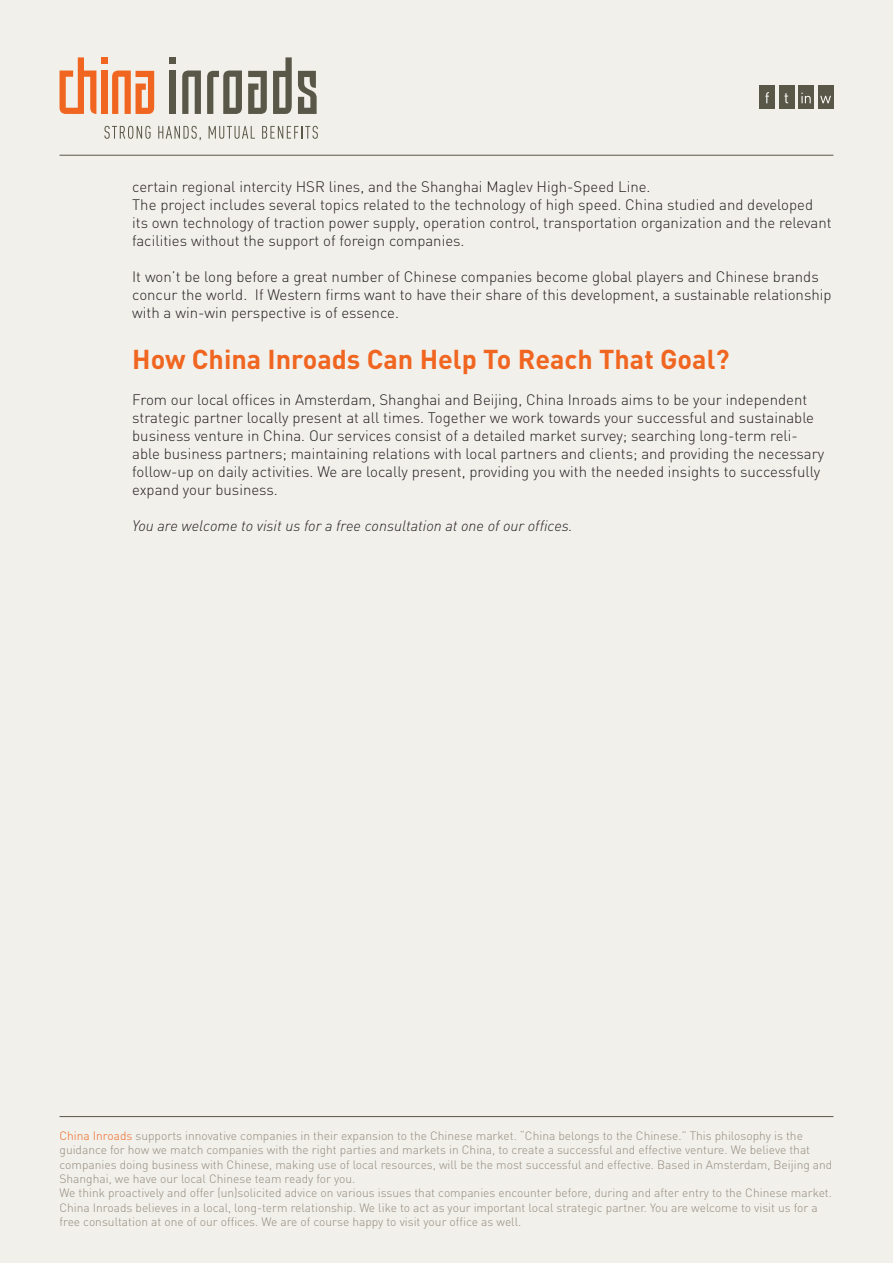
<style>
.page{position:relative;width:893px;height:1263px;background:#f1f0eb}
.page>*{position:absolute;margin:0;border:0;box-sizing:border-box;transform-origin:0 0}
.t1{font:700 27px "DIN";color:#f06621}
.t2{font:300 15px/18px "DIN";color:#231f20}
.t3{font:italic 300 15px "DIN";color:#231f20}
.t4{font:300 12px/14.4px "DIN";color:#948a7d}
.s1{color:#f06621}
</style>
<div class="page">
<hr style="left:60px;top:155px;width:773px;height:1px;background:#595747">
<div style="left:798px;top:86px;width:16px;height:23px;background:#595747"></div>
<svg style="left:801px;top:93px;width:10px;height:10px"></svg>
<div style="left:818px;top:86px;width:15px;height:23px;background:#595747"></div>
<svg style="left:820px;top:96px;width:11px;height:7px"></svg>
<div style="left:759px;top:86px;width:16px;height:23px;background:#595747"></div>
<svg style="left:765px;top:92px;width:4px;height:11px"></svg>
<div style="left:779px;top:86px;width:15px;height:23px;background:#595747"></div>
<svg style="left:784px;top:93px;width:4px;height:10px"></svg>
<svg style="left:248px;top:71px;width:19px;height:43px"></svg>
<svg style="left:273px;top:57px;width:19px;height:57px"></svg>
<svg style="left:298px;top:71px;width:19px;height:43px"></svg>
<div style="left:101px;top:71px;width:6px;height:43px;background:#f06621"></div>
<div style="left:170px;top:71px;width:6px;height:43px;background:#595747"></div>
<svg style="left:112px;top:70px;width:42px;height:44px"></svg>
<svg style="left:182px;top:70px;width:19px;height:44px"></svg>
<svg style="left:60px;top:57px;width:36px;height:57px"></svg>
<svg style="left:207px;top:70px;width:35px;height:44px"></svg>
<div style="left:101px;top:57px;width:6px;height:7px;background:#f06621"></div>
<div style="left:170px;top:57px;width:6px;height:7px;background:#595747"></div>
<svg style="left:104px;top:126px;width:47px;height:13px"></svg>
<svg style="left:158px;top:126px;width:43px;height:14px"></svg>
<svg style="left:209px;top:126px;width:46px;height:13px"></svg>
<svg style="left:262px;top:126px;width:56px;height:13px"></svg>
<hr style="left:60px;top:1116px;width:773px;height:1px;background:#595747">
<p class="t2" style="left:132px;top:178px;width:701px">certain regional intercity HSR lines, and the Shanghai Maglev High-Speed Line.<br>The project includes several topics related to the technology of high speed. China studied and developed its own technology of traction power supply, operation control, transportation organization and the relevant facilities without the support of foreign companies.</p>
<p class="t2" style="left:132px;top:268px;width:701px">It won’t be long before a great number of Chinese companies become global players and Chinese brands concur the world. If Western firms want to have their share of this development, a sustainable relationship with a win-win perspective is of essence.</p>
<h1 class="t1" style="left:132px;top:341px;width:599px">How China Inroads Can Help To Reach That Goal?</h1>
<p class="t2" style="left:132px;top:390px;width:694px">From our local offices in Amsterdam, Shanghai and Beijing, China Inroads aims to be your independent strategic partner locally present at all times. Together we work towards your successful and sustainable business venture in China. Our services consist of a detailed market survey; searching long-term reli&shy;able business partners; maintaining relations with local partners and clients; and providing the necessary follow-up on daily activities. We are locally present, providing you with the needed insights to successfully expand your business.</p>
<p class="t3" style="left:132px;top:516px;width:442px">You are welcome to visit us for a free consultation at one of our offices.</p>
<p class="t4" style="left:60px;top:1128px;width:774px"><span class="s1">China Inroads</span> supports innovative companies in their expansion to the Chinese market. “China belongs to the Chinese.” This philosophy is the guidance for how we match companies with the right parties and markets in China, to create a successful and effective venture. We believe that companies doing business with Chinese, making use of local resources, will be the most successful and effective. Based in Amsterdam, Beijing and Shanghai, we have our local Chinese team ready for you.<br>We think proactively and offer (un)solicited advice on various issues that companies encounter before, during and after entry to the Chinese market.<br>China Inroads believes in a local, long-term relationship. We like to act as your important local strategic partner. You are welcome to visit us for a free consultation at one of our offices. We are of course happy to visit your office as well.</p>
</div>
